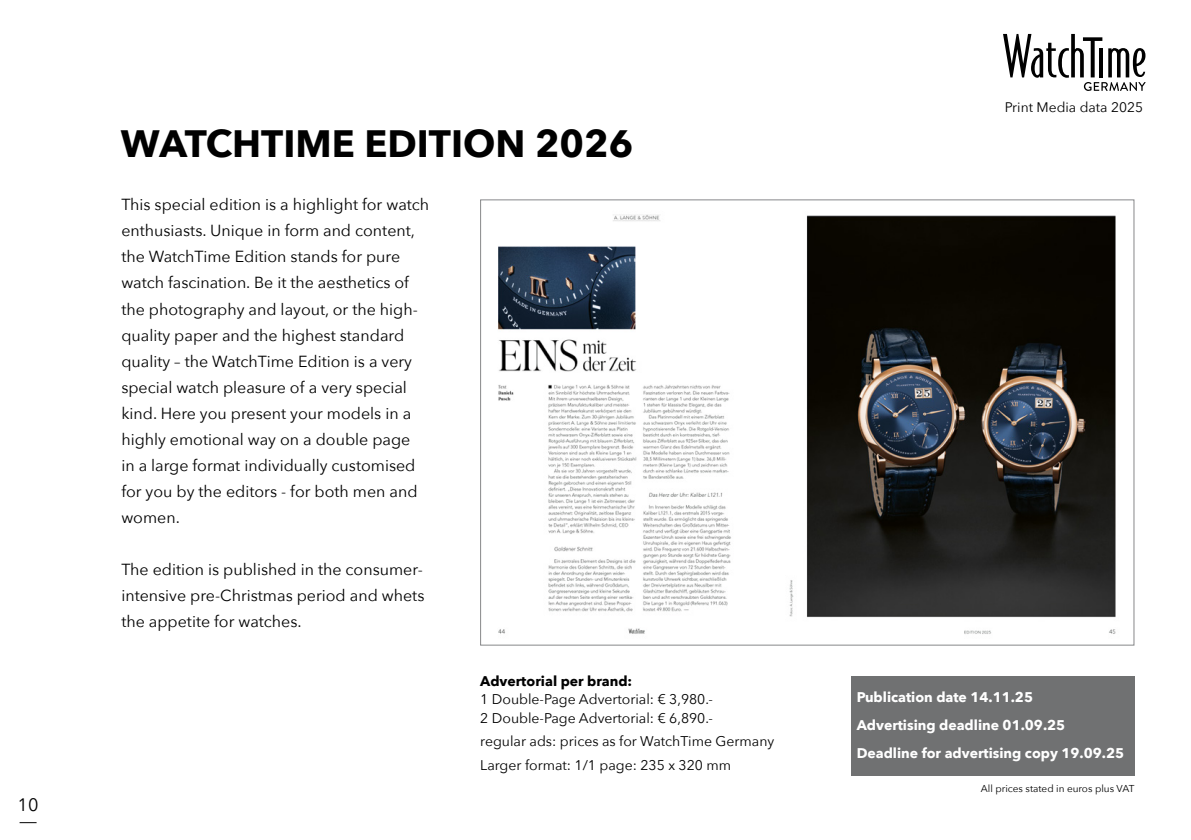
<style>
.page{position:relative;width:1191px;height:840px;background:#fff}
.page>*{position:absolute;margin:0;border:0;box-sizing:border-box;transform-origin:0 0}
.t1{font:700 38px "Avenir Next";color:#000}
.t2{font:18px "Avenir Next";color:#000}
.t3{font:16px/26px "Avenir Next";color:#000}
.t4{font:14px/18px "Avenir Next";color:#000}
.t5{font:700 14px/28px "Avenir Next";color:#fff}
.t6{font:700 14px "Avenir Next";color:#000}
.t7{font:13.8px "Avenir Next";color:#000}
.t8{font:10px "Avenir Next";color:#000}
</style>
<div class="page">
<svg style="left:1003px;top:34px;width:142px;height:57px"></svg>
<div style="left:851px;top:676px;width:283px;height:99px;background:#707172"></div>
<img style="left:498px;top:214px;width:618px;height:420px">
<p class="t2" style="left:18px;top:789px;width:22px">10</p>
<h1 class="t1" style="left:121px;top:110px;width:514px">WATCHTIME EDITION 2026</h1>
<p class="t3" style="left:121px;top:191px;width:309px">This special edition is a highlight for watch enthusiasts. Unique in form and content, the WatchTime Edition stands for pure watch fascination. Be it the aesthetics of the photography and layout, or the high&shy;quality paper and the highest standard quality – the WatchTime Edition is a very special watch pleasure of a very special kind. Here you present your models in a highly emotional way on a double page<br>in a large format individually customised for you by the editors - for both men and women.</p>
<p class="t3" style="left:121px;top:555px;width:305px;text-align:justify">The edition is published in the consumer&shy;intensive pre-Christmas period and whets the appetite for watches.</p>
<p class="t6" style="left:480px;top:669px;width:153px">Advertorial per brand:</p>
<p class="t4" style="left:480px;top:689px;width:234px">1 Double-Page Advertorial: € 3,980.-<br>2 Double-Page Advertorial: € 6,890.-</p>
<p class="t4" style="left:480px;top:728px;width:296px;line-height:23.6px">regular ads: prices as for WatchTime Germany<br>Larger format: 1/1 page: 235 x 320 mm</p>
<p class="t7" style="left:1005px;top:96px;width:140px">Print Media data 2025</p>
<p class="t5" style="left:856px;top:682px;width:269px">Publication date 14.11.25<br>Advertising deadline 01.09.25<br>Deadline for advertising copy 19.09.25</p>
<p class="t8" style="left:981px;top:779px;width:155px">All prices stated in euros plus VAT</p>
</div>
